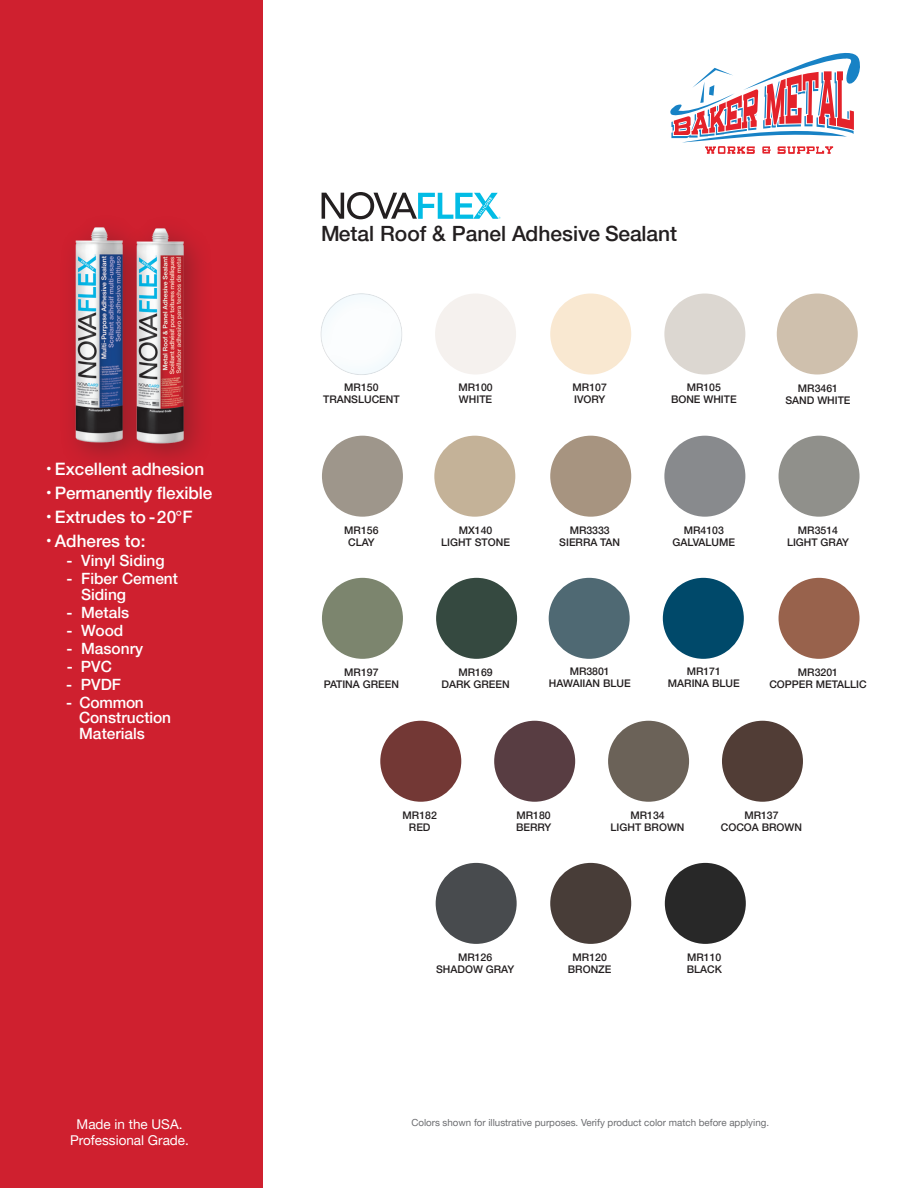
<style>
.page{position:relative;width:918px;height:1188px;background:#fff}
.page>*{position:absolute;margin:0;border:0;box-sizing:border-box;transform-origin:0 0}
.t1{font:500 21px "Helvetica Neue LT Pro";color:#231f20}
.t2{font:500 17.1px "Helvetica Neue LT Pro";color:#fff}
.t3{font:500 15.45px/15.5px "Helvetica Neue LT Pro";color:#fff}
.t4{font:13.5px "Helvetica Neue LT Pro";color:#fff}
.t5{font:500 10.5px "Helvetica Neue LT Pro";color:#231f20}
.t6{font:9.75px "Helvetica Neue LT Pro";color:#6c6d70}
</style>
<div class="page">
<svg style="left:322px;top:192px;width:178px;height:27px"></svg>
<div style="left:0;top:0;width:262px;height:1188px;background:#cf202f"></div>
<div style="left:59px;top:212px;width:94px;height:260px;background:#231f20;opacity:.34"></div>
<img style="left:75px;top:228px;width:45px;height:215px">
<div style="left:120px;top:213px;width:94px;height:260px;background:#231f20;opacity:.34"></div>
<img style="left:136px;top:229px;width:48px;height:214px">
<svg style="left:670px;top:53px;width:190px;height:101px"></svg>
<div style="left:494px;top:721px;width:81px;height:81px;background:#583d42;border-radius:50%"></div>
<div style="left:608px;top:721px;width:81px;height:81px;background:#6b6258;border-radius:50%"></div>
<div style="left:722px;top:721px;width:81px;height:81px;background:#513d36;border-radius:50%"></div>
<div style="left:380px;top:721px;width:81px;height:81px;background:#733835;border-radius:50%"></div>
<div style="left:436px;top:863px;width:81px;height:81px;background:#484b4e;border-radius:50%"></div>
<div style="left:550px;top:863px;width:81px;height:81px;background:#483d38;border-radius:50%"></div>
<div style="left:665px;top:863px;width:81px;height:81px;background:#282828;border-radius:50%"></div>
<div style="left:663px;top:578px;width:81px;height:81px;background:#00496a;border-radius:50%"></div>
<div style="left:549px;top:578px;width:81px;height:81px;background:#4f6973;border-radius:50%"></div>
<div style="left:322px;top:578px;width:81px;height:81px;background:#7c856e;border-radius:50%"></div>
<div style="left:436px;top:578px;width:81px;height:81px;background:#354940;border-radius:50%"></div>
<div style="left:779px;top:578px;width:81px;height:81px;background:#98624c;border-radius:50%"></div>
<div style="left:434px;top:436px;width:81px;height:81px;background:#c4b298;border-radius:50%"></div>
<div style="left:779px;top:436px;width:81px;height:81px;background:#90908b;border-radius:50%"></div>
<div style="left:664px;top:436px;width:81px;height:81px;background:#888a8d;border-radius:50%"></div>
<div style="left:322px;top:436px;width:81px;height:81px;background:#9e968b;border-radius:50%"></div>
<div style="left:550px;top:436px;width:81px;height:81px;background:#a79480;border-radius:50%"></div>
<div style="left:550px;top:294px;width:81px;height:81px;background:#f9e8d1;border-radius:50%"></div>
<div style="left:435px;top:294px;width:81px;height:81px;background:#f5f1ee;border-radius:50%"></div>
<div style="left:777px;top:294px;width:81px;height:81px;background:#cfc0ad;border-radius:50%"></div>
<div style="left:664px;top:294px;width:81px;height:81px;background:#dcd7d1;border-radius:50%"></div>
<div style="left:320px;top:293px;width:82px;height:82px;background:#fbfdfe"></div>
<p class="t2" style="left:46px;top:459px;width:159px"><sup>•</sup> Excellent adhesion</p>
<p class="t2" style="left:46px;top:483px;width:167px"><sup>•</sup> Permanently flexible</p>
<p class="t2" style="left:46px;top:507px;width:148px"><sup>•</sup> Extrudes to -20°F</p>
<p class="t2" style="left:46px;top:531px;width:101px"><sup>•</sup> Adheres to:</p>
<p class="t3" style="left:67px;top:553px;width:100px">- Vinyl Siding</p>
<p class="t3" style="left:81px;top:571px;width:99px;text-indent:-14px">- Fiber Cement<br>Siding</p>
<p class="t3" style="left:67px;top:604px;width:64px">- Metals</p>
<p class="t3" style="left:67px;top:622px;width:58px">- Wood</p>
<p class="t3" style="left:67px;top:640px;width:78px">- Masonry</p>
<p class="t3" style="left:67px;top:658px;width:47px">- PVC</p>
<p class="t3" style="left:66px;top:676px;width:56px">- PVDF</p>
<p class="t3" style="left:79px;top:694px;width:93px;text-indent:-13px">- Common<br>Construction<br>Materials</p>
<p class="t4" style="left:77px;top:1116px;width:108px">Made in the USA.</p>
<p class="t4" style="left:70px;top:1132px;width:120px">Professional Grade.</p>
<p class="t1" style="left:321px;top:221px;width:358px">Metal Roof &amp; Panel Adhesive Sealant</p>
<p class="t5" style="left:344px;top:381px;width:36px">MR150</p>
<p class="t5" style="left:323px;top:393px;width:78px">TRANSLUCENT</p>
<p class="t5" style="left:458px;top:381px;width:36px">MR100</p>
<p class="t5" style="left:459px;top:393px;width:35px">WHITE</p>
<p class="t5" style="left:573px;top:381px;width:36px">MR107</p>
<p class="t5" style="left:574px;top:393px;width:33px">IVORY</p>
<p class="t5" style="left:687px;top:381px;width:36px">MR105</p>
<p class="t5" style="left:671px;top:393px;width:67px">BONE WHITE</p>
<p class="t5" style="left:798px;top:382px;width:42px">MR3461</p>
<p class="t5" style="left:785px;top:394px;width:67px">SAND WHITE</p>
<p class="t5" style="left:344px;top:523px;width:36px">MR156</p>
<p class="t5" style="left:348px;top:535px;width:28px">CLAY</p>
<p class="t5" style="left:459px;top:524px;width:35px">MX140</p>
<p class="t5" style="left:441px;top:536px;width:70px">LIGHT STONE</p>
<p class="t5" style="left:570px;top:523px;width:42px">MR3333</p>
<p class="t5" style="left:559px;top:535px;width:62px">SIERRA TAN</p>
<p class="t5" style="left:684px;top:523px;width:42px">MR4103</p>
<p class="t5" style="left:673px;top:535px;width:64px">GALVALUME</p>
<p class="t5" style="left:798px;top:523px;width:42px">MR3514</p>
<p class="t5" style="left:787px;top:535px;width:64px">LIGHT GRAY</p>
<p class="t5" style="left:344px;top:666px;width:36px">MR197</p>
<p class="t5" style="left:324px;top:678px;width:77px">PATINA GREEN</p>
<p class="t5" style="left:458px;top:666px;width:36px">MR169</p>
<p class="t5" style="left:441px;top:678px;width:70px">DARK GREEN</p>
<p class="t5" style="left:570px;top:665px;width:42px">MR3801</p>
<p class="t5" style="left:549px;top:677px;width:83px">HAWAIIAN BLUE</p>
<p class="t5" style="left:687px;top:665px;width:36px">MR171</p>
<p class="t5" style="left:668px;top:677px;width:73px">MARINA BLUE</p>
<p class="t5" style="left:798px;top:666px;width:42px">MR3201</p>
<p class="t5" style="left:769px;top:678px;width:99px">COPPER METALLIC</p>
<p class="t5" style="left:403px;top:809px;width:36px">MR182</p>
<p class="t5" style="left:409px;top:821px;width:23px">RED</p>
<p class="t5" style="left:517px;top:809px;width:36px">MR180</p>
<p class="t5" style="left:516px;top:821px;width:37px">BERRY</p>
<p class="t5" style="left:630px;top:809px;width:36px">MR134</p>
<p class="t5" style="left:611px;top:821px;width:75px">LIGHT BROWN</p>
<p class="t5" style="left:744px;top:809px;width:36px">MR137</p>
<p class="t5" style="left:721px;top:821px;width:83px">COCOA BROWN</p>
<p class="t5" style="left:458px;top:951px;width:36px">MR126</p>
<p class="t5" style="left:436px;top:963px;width:80px">SHADOW GRAY</p>
<p class="t5" style="left:573px;top:951px;width:36px">MR120</p>
<p class="t5" style="left:568px;top:963px;width:45px">BRONZE</p>
<p class="t5" style="left:687px;top:951px;width:36px">MR110</p>
<p class="t5" style="left:687px;top:963px;width:37px">BLACK</p>
<p class="t6" style="left:411px;top:1117px;width:359px">Colors shown for illustrative purposes. Verify product color match before applying.</p>
</div>
